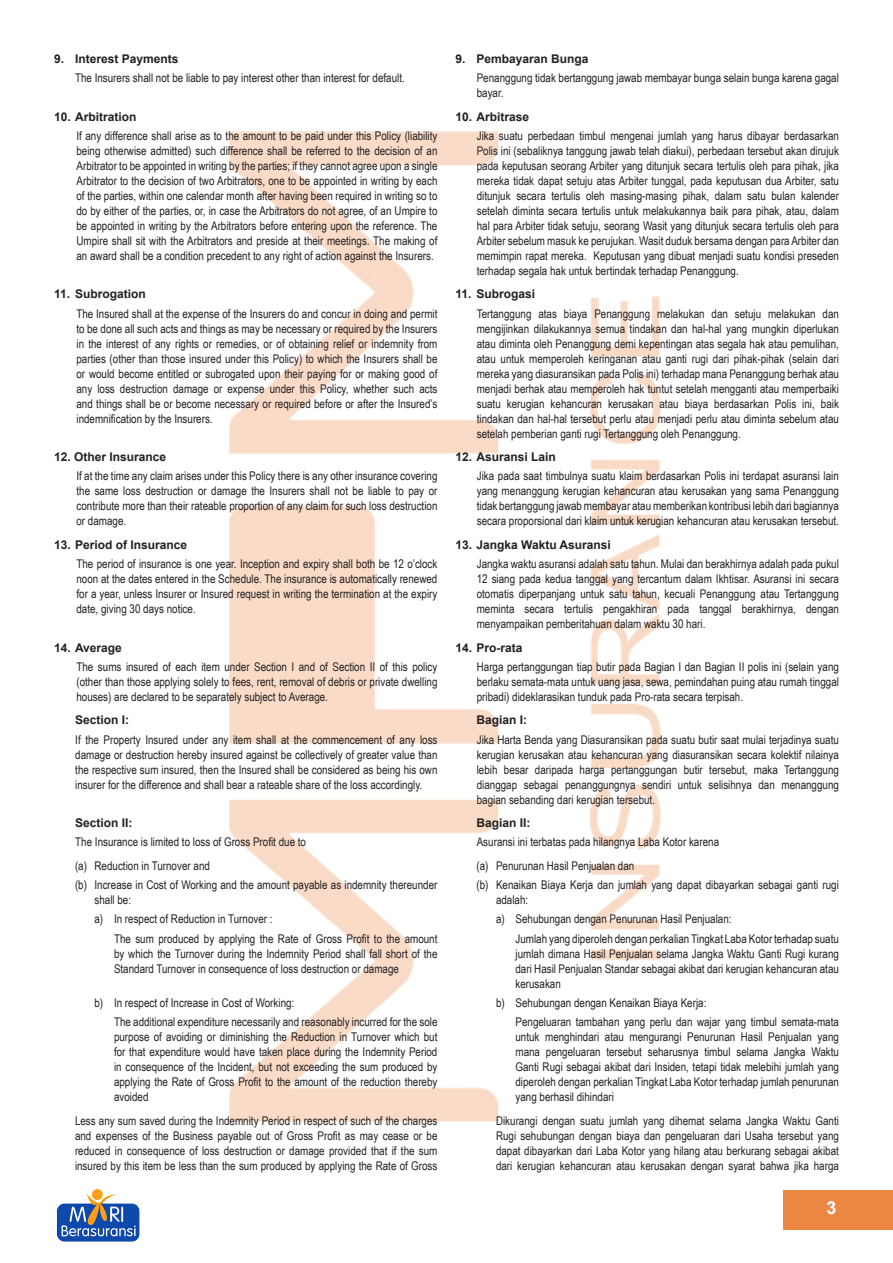
<style>
.page{position:relative;width:893px;height:1263px;background:#fff}
.page>*{position:absolute;margin:0;border:0;box-sizing:border-box;transform-origin:0 0}
.t1{font:700 18px "Arial";color:#fff}
.t2{font:12px/15px "Arial Narrow";color:#231f20;text-align:justify}
.t3{font:700 12px "Arial";color:#231f20}
</style>
<div class="page">
<div style="left:784px;top:1190px;width:109px;height:40px;background:#eb8743"></div>
<img style="left:57px;top:1189px;width:83px;height:53px">
<img style="left:229px;top:131px;width:432px;height:991px">
<p class="t3" style="left:54px;top:51px;width:126px">9. Interest Payments</p>
<p class="t2" style="left:75px;top:70px;width:331px">The Insurers shall not be liable to pay interest other than interest for default.</p>
<p class="t3" style="left:54px;top:108px;width:84px">10. Arbitration</p>
<p class="t2" style="left:76px;top:128px;width:362px">If any difference shall arise as to the amount to be paid under this Policy (liability being otherwise admitted) such difference shall be referred to the decision of an Arbitrator to be appointed in writing by the parties; if they cannot agree upon a single Arbitrator to the decision of two Arbitrators, one to be appointed in writing by each of the parties, within one calendar month after having been required in writing so to do by either of the parties, or, in case the Arbitrators do not agree, of an Umpire to be appointed in writing by the Arbitrators before entering upon the reference. The Umpire shall sit with the Arbitrators and preside at their meetings. The making of an award shall be a condition precedent to any right of action against the Insurers.</p>
<p class="t3" style="left:54px;top:286px;width:93px">11. Subrogation</p>
<p class="t2" style="left:76px;top:305px;width:362px">The Insured shall at the expense of the Insurers do and concur in doing and permit to be done all such acts and things as may be necessary or required by the Insurers in the interest of any rights or remedies, or of obtaining relief or indemnity from parties (other than those insured under this Policy) to which the Insurers shall be or would become entitled or subrogated upon their paying for or making good of any loss destruction damage or expense under this Policy, whether such acts and things shall be or become necessary or required before or after the Insured’s indemnification by the Insurers.</p>
<p class="t3" style="left:54px;top:449px;width:114px">12. Other Insurance</p>
<p class="t2" style="left:76px;top:468px;width:362px">If at the time any claim arises under this Policy there is any other insurance covering the same loss destruction or damage the Insurers shall not be liable to pay or contribute more than their rateable proportion of any claim for such loss destruction or damage.</p>
<p class="t3" style="left:54px;top:537px;width:135px">13. Period of Insurance</p>
<p class="t2" style="left:76px;top:556px;width:362px">The period of insurance is one year. Inception and expiry shall both be 12 o’clock noon at the dates entered in the Schedule. The insurance is automatically renewed for a year, unless Insurer or Insured request in writing the termination at the expiry date, giving 30 days notice.</p>
<p class="t3" style="left:54px;top:639px;width:69px">14. Average</p>
<p class="t2" style="left:76px;top:659px;width:362px">The sums insured of each item under Section I and of Section II of this policy (other than those applying solely to fees, rent, removal of debris or private dwelling houses) are declared to be separately subject to Average.</p>
<p class="t3" style="left:75px;top:712px;width:56px">Section I:</p>
<p class="t2" style="left:75px;top:731px;width:364px">If the Property Insured under any item shall at the commencement of any loss damage or destruction hereby insured against be collectively of greater value than the respective sum insured, then the Insured shall be considered as being his own insurer for the difference and shall bear a rateable share of the loss accordingly.</p>
<p class="t3" style="left:75px;top:815px;width:59px">Section II:</p>
<p class="t2" style="left:75px;top:834px;width:232px">The Insurance is limited to loss of Gross Profit due to</p>
<p class="t2" style="left:75px;top:858px;width:136px">(a) Reduction in Turnover and</p>
<p class="t2" style="left:94px;top:877px;width:344px;text-indent:-20px">(b) Increase in Cost of Working and the amount payable as indemnity thereunder shall be:</p>
<p class="t2" style="left:94px;top:911px;width:180px">a) In respect of Reduction in Turnover :</p>
<p class="t2" style="left:114px;top:930px;width:325px">The sum produced by applying the Rate of Gross Profit to the amount by which the Turnover during the Indemnity Period shall fall short of the Standard Turnover in consequence of loss destruction or damage</p>
<p class="t2" style="left:94px;top:995px;width:201px">b) In respect of Increase in Cost of Working:</p>
<p class="t2" style="left:114px;top:1014px;width:325px">The additional expenditure necessarily and reasonably incurred for the sole purpose of avoiding or diminishing the Reduction in Turnover which but for that expenditure would have taken place during the Indemnity Period in consequence of the Incident, but not exceeding the sum produced by applying the Rate of Gross Profit to the amount of the reduction thereby avoided</p>
<p class="t2" style="left:75px;top:1112px;width:364px">Less any sum saved during the Indemnity Period in respect of such of the charges and expenses of the Business payable out of Gross Profit as may cease or be reduced in consequence of loss destruction or damage provided that if the sum insured by this item be less than the sum produced by applying the Rate of Gross</p>
<p class="t3" style="left:455px;top:51px;width:135px">9. Pembayaran Bunga</p>
<p class="t2" style="left:477px;top:70px;width:364px">Penanggung tidak bertanggung jawab membayar bunga selain bunga karena gagal bayar.</p>
<p class="t3" style="left:455px;top:108px;width:75px">10. Arbitrase</p>
<p class="t2" style="left:477px;top:128px;width:364px">Jika suatu perbedaan timbul mengenai jumlah yang harus dibayar berdasarkan Polis ini (sebaliknya tanggung jawab telah diakui), perbedaan tersebut akan dirujuk pada keputusan seorang Arbiter yang ditunjuk secara tertulis oleh para pihak, jika mereka tidak dapat setuju atas Arbiter tunggal, pada keputusan dua Arbiter, satu ditunjuk secara tertulis oleh masing-masing pihak, dalam satu bulan kalender setelah diminta secara tertulis untuk melakukannya baik para pihak, atau, dalam hal para Arbiter tidak setuju, seorang Wasit yang ditunjuk secara tertulis oleh para Arbiter sebelum masuk ke perujukan. Wasit duduk bersama dengan para Arbiter dan memimpin rapat mereka. Keputusan yang dibuat menjadi suatu kondisi preseden terhadap segala hak untuk bertindak terhadap Penanggung.</p>
<p class="t3" style="left:455px;top:286px;width:81px">11. Subrogasi</p>
<p class="t2" style="left:477px;top:305px;width:364px">Tertanggung atas biaya Penanggung melakukan dan setuju melakukan dan mengijinkan dilakukannya semua tindakan dan hal-hal yang mungkin diperlukan atau diminta oleh Penanggung demi kepentingan atas segala hak atau pemulihan, atau untuk memperoleh keringanan atau ganti rugi dari pihak-pihak (selain dari mereka yang diasuransikan pada Polis ini) terhadap mana Penanggung berhak atau menjadi berhak atau memperoleh hak tuntut setelah mengganti atau memperbaiki suatu kerugian kehancuran kerusakan atau biaya berdasarkan Polis ini, baik tindakan dan hal-hal tersebut perlu atau menjadi perlu atau diminta sebelum atau setelah pemberian ganti rugi Tertanggung oleh Penanggung.</p>
<p class="t3" style="left:455px;top:449px;width:102px">12. Asuransi Lain</p>
<p class="t2" style="left:477px;top:468px;width:364px">Jika pada saat timbulnya suatu klaim berdasarkan Polis ini terdapat asuransi lain yang menanggung kerugian kehancuran atau kerusakan yang sama Penanggung tidak bertanggung jawab membayar atau memberikan kontribusi lebih dari bagiannya secara proporsional dari klaim untuk kerugian kehancuran atau kerusakan tersebut.</p>
<p class="t3" style="left:455px;top:537px;width:157px">13. Jangka Waktu Asuransi</p>
<p class="t2" style="left:477px;top:556px;width:364px">Jangka waktu asuransi adalah satu tahun. Mulai dan berakhirnya adalah pada pukul 12 siang pada kedua tanggal yang tercantum dalam Ikhtisar. Asuransi ini secara otomatis diperpanjang untuk satu tahun, kecuali Penanggung atau Tertanggung meminta secara tertulis pengakhiran pada tanggal berakhirnya, dengan menyampaikan pemberitahuan dalam waktu 30 hari.</p>
<p class="t3" style="left:455px;top:639px;width:69px">14. Pro-rata</p>
<p class="t2" style="left:477px;top:659px;width:364px">Harga pertanggungan tiap butir pada Bagian I dan Bagian II polis ini (selain yang berlaku semata-mata untuk uang jasa, sewa, pemindahan puing atau rumah tinggal pribadi) dideklarasikan tunduk pada Pro-rata secara terpisah.</p>
<p class="t3" style="left:476px;top:712px;width:52px">Bagian I:</p>
<p class="t2" style="left:477px;top:731px;width:364px">Jika Harta Benda yang Diasuransikan pada suatu butir saat mulai terjadinya suatu kerugian kerusakan atau kehancuran yang diasuransikan secara kolektif nilainya lebih besar daripada harga pertanggungan butir tersebut, maka Tertanggung dianggap sebagai penanggungnya sendiri untuk selisihnya dan menanggung bagian sebanding dari kerugian tersebut.</p>
<p class="t3" style="left:476px;top:815px;width:56px">Bagian II:</p>
<p class="t2" style="left:477px;top:834px;width:244px">Asuransi ini terbatas pada hilangnya Laba Kotor karena</p>
<p class="t2" style="left:476px;top:858px;width:159px">(a) Penurunan Hasil Penjualan dan</p>
<p class="t2" style="left:496px;top:877px;width:344px;text-indent:-20px">(b) Kenaikan Biaya Kerja dan jumlah yang dapat dibayarkan sebagai ganti rugi adalah:</p>
<p class="t2" style="left:496px;top:911px;width:237px">a) Sehubungan dengan Penurunan Hasil Penjualan:</p>
<p class="t2" style="left:515px;top:930px;width:325px">Jumlah yang diperoleh dengan perkalian Tingkat Laba Kotor terhadap suatu jumlah dimana Hasil Penjualan selama Jangka Waktu Ganti Rugi kurang dari Hasil Penjualan Standar sebagai akibat dari kerugian kehancuran atau kerusakan</p>
<p class="t2" style="left:496px;top:995px;width:212px">b) Sehubungan dengan Kenaikan Biaya Kerja:</p>
<p class="t2" style="left:515px;top:1014px;width:325px">Pengeluaran tambahan yang perlu dan wajar yang timbul semata-mata untuk menghindari atau mengurangi Penurunan Hasil Penjualan yang mana pengeluaran tersebut seharusnya timbul selama Jangka Waktu Ganti Rugi sebagai akibat dari Insiden, tetapi tidak melebihi jumlah yang diperoleh dengan perkalian Tingkat Laba Kotor terhadap jumlah penurunan yang berhasil dihindari</p>
<p class="t2" style="left:496px;top:1112px;width:344px">Dikurangi dengan suatu jumlah yang dihemat selama Jangka Waktu Ganti Rugi sehubungan dengan biaya dan pengeluaran dari Usaha tersebut yang dapat dibayarkan dari Laba Kotor yang hilang atau berkurang sebagai akibat dari kerugian kehancuran atau kerusakan dengan syarat bahwa jika harga</p>
<h1 class="t1" style="left:826px;top:1196px;width:12px">3</h1>
</div>
